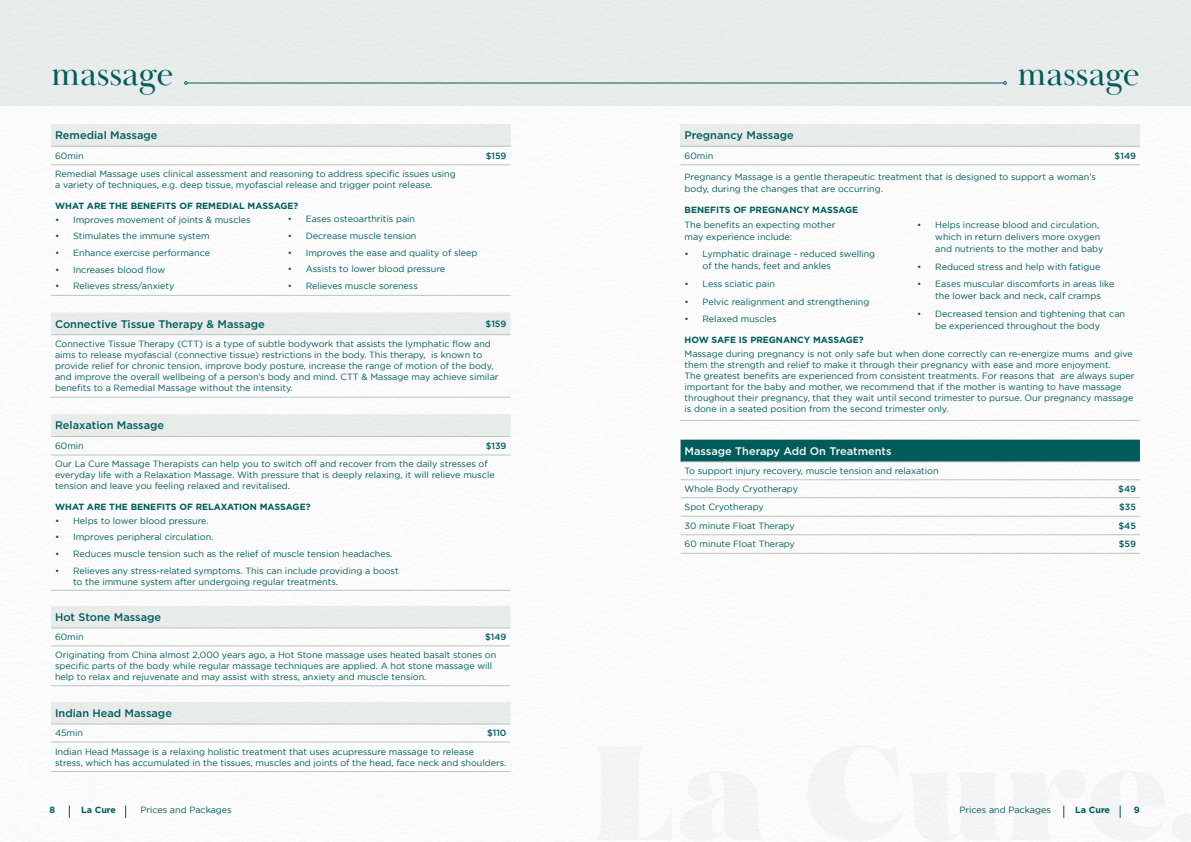
<style>
.page{position:relative;width:1191px;height:842px;background:#fff}
.page>*{position:absolute;margin:0;border:0;box-sizing:border-box;transform-origin:0 0}
.t1{font:35px "Baskerville Display PT";color:#005e5d}
.t2{font:500 11px "Gotham";color:#005e5d}
.t3{font:500 11px "Gotham";color:#fff}
.t4{font:9px/11px "Gotham";color:#005e5d}
.t5{font:700 9px "Gotham";color:#005e5d}
.t6{font:500 9px "Gotham";color:#005e5d}
</style>
<div class="page">
<img style="left:0;top:0;width:1191px;height:842px">
<h1 class="t1" style="left:51px;top:52px;width:124px">massage</h1>
<p class="t2" style="left:55px;top:129px;width:104px">Remedial Massage</p>
<p class="t4" style="left:55px;top:150px;width:30px">60min</p>
<p class="t6" style="left:486px;top:150px;width:22px">$159</p>
<p class="t4" style="left:55px;top:169px;width:402px">Remedial Massage uses clinical assessment and reasoning to address specific issues using a variety of techniques, e.g. deep tissue, myofascial release and trigger point release.</p>
<p class="t5" style="left:55px;top:200px;width:245px">WHAT ARE THE BENEFITS OF REMEDIAL MASSAGE?</p>
<p class="t4" style="left:55px;top:214px;width:197px">• Improves movement of joints &amp; muscles</p>
<p class="t4" style="left:55px;top:231px;width:156px">• Stimulates the immune system</p>
<p class="t4" style="left:55px;top:247px;width:156px">• Enhance exercise performance</p>
<p class="t4" style="left:55px;top:264px;width:111px">• Increases blood flow</p>
<p class="t4" style="left:55px;top:281px;width:121px">• Relieves stress/anxiety</p>
<p class="t4" style="left:288px;top:213px;width:129px">• Eases osteoarthritis pain</p>
<p class="t4" style="left:288px;top:230px;width:130px">• Decrease muscle tension</p>
<p class="t4" style="left:288px;top:247px;width:191px">• Improves the ease and quality of sleep</p>
<p class="t4" style="left:288px;top:263px;width:159px">• Assists to lower blood pressure</p>
<p class="t4" style="left:288px;top:280px;width:132px">• Relieves muscle soreness</p>
<p class="t2" style="left:55px;top:317px;width:211px">Connective Tissue Therapy &amp; Massage</p>
<p class="t6" style="left:485px;top:318px;width:22px">$159</p>
<p class="t4" style="left:55px;top:338px;width:445px">Connective Tissue Therapy (CTT) is a type of subtle bodywork that assists the lymphatic flow and aims to release myofascial (connective tissue) restrictions in the body. This therapy, is known to provide relief for chronic tension, improve body posture, increase the range of motion of the body, and improve the overall wellbeing of a person’s body and mind. CTT &amp; Massage may achieve similar benefits to a Remedial Massage without the intensity.</p>
<p class="t2" style="left:55px;top:419px;width:111px">Relaxation Massage</p>
<p class="t4" style="left:55px;top:440px;width:30px">60min</p>
<p class="t6" style="left:486px;top:441px;width:22px">$139</p>
<p class="t4" style="left:55px;top:458px;width:441px">Our La Cure Massage Therapists can help you to switch off and recover from the daily stresses of everyday life with a Relaxation Massage. With pressure that is deeply relaxing, it will relieve muscle tension and leave you feeling relaxed and revitalised.</p>
<p class="t5" style="left:55px;top:501px;width:257px">WHAT ARE THE BENEFITS OF RELAXATION MASSAGE?</p>
<p class="t4" style="left:55px;top:515px;width:155px">• Helps to lower blood pressure.</p>
<p class="t4" style="left:55px;top:531px;width:160px">• Improves peripheral circulation.</p>
<p class="t4" style="left:55px;top:548px;width:339px">• Reduces muscle tension such as the relief of muscle tension headaches.</p>
<p class="t4" style="left:73px;top:565px;width:327px;text-indent:-18px">• Relieves any stress-related symptoms. This can include providing a boost to the immune system after undergoing regular treatments.</p>
<p class="t2" style="left:55px;top:611px;width:108px">Hot Stone Massage</p>
<p class="t4" style="left:55px;top:631px;width:30px">60min</p>
<p class="t6" style="left:485px;top:632px;width:23px">$149</p>
<p class="t4" style="left:55px;top:649px;width:443px">Originating from China almost 2,000 years ago, a Hot Stone massage uses heated basalt stones on specific parts of the body while regular massage techniques are applied. A hot stone massage will help to relax and rejuvenate and may assist with stress, anxiety and muscle tension.</p>
<p class="t2" style="left:55px;top:707px;width:118px">Indian Head Massage</p>
<p class="t4" style="left:55px;top:727px;width:30px">45min</p>
<p class="t6" style="left:487px;top:728px;width:21px">$110</p>
<p class="t4" style="left:55px;top:746px;width:453px">Indian Head Massage is a relaxing holistic treatment that uses acupressure massage to release<br>stress, which has accumulated in the tissues, muscles and joints of the head, face neck and shoulders.</p>
<h1 class="t1" style="left:1017px;top:52px;width:124px">massage</h1>
<p class="t2" style="left:684px;top:129px;width:111px">Pregnancy Massage</p>
<p class="t4" style="left:684px;top:150px;width:30px">60min</p>
<p class="t6" style="left:1114px;top:150px;width:23px">$149</p>
<p class="t4" style="left:684px;top:171px;width:413px;line-height:12px">Pregnancy Massage is a gentle therapeutic treatment that is designed to support a woman’s body, during the changes that are occurring.</p>
<p class="t5" style="left:684px;top:204px;width:175px">BENEFITS OF PREGNANCY MASSAGE</p>
<p class="t4" style="left:684px;top:218px;width:152px;line-height:12px">The benefits an expecting mother may experience include:</p>
<p class="t4" style="left:702px;top:248px;width:174px;line-height:12px;text-indent:-18px">• Lymphatic drainage - reduced swelling of the hands, feet and ankles</p>
<p class="t4" style="left:684px;top:278px;width:92px">• Less sciatic pain</p>
<p class="t4" style="left:684px;top:296px;width:186px">• Pelvic realignment and strengthening</p>
<p class="t4" style="left:684px;top:313px;width:94px">• Relaxed muscles</p>
<p class="t5" style="left:684px;top:334px;width:181px">HOW SAFE IS PREGNANCY MASSAGE?</p>
<p class="t4" style="left:684px;top:348px;width:451px">Massage during pregnancy is not only safe but when done correctly can re-energize mums and give them the strength and relief to make it through their pregnancy with ease and more enjoyment.<br>The greatest benefits are experienced from consistent treatments. For reasons that are always super important for the baby and mother, we recommend that if the mother is wanting to have massage throughout their pregnancy, that they wait until second trimester to pursue. Our pregnancy massage is done in a seated position from the second trimester only.</p>
<p class="t4" style="left:935px;top:219px;width:169px;line-height:12px;text-indent:-18px">• Helps increase blood and circulation, which in return delivers more oxygen and nutrients to the mother and baby</p>
<p class="t4" style="left:917px;top:261px;width:185px">• Reduced stress and help with fatigue</p>
<p class="t4" style="left:917px;top:278px;width:199px;line-height:12px;text-align:center">• Eases muscular discomforts in areas like the lower back and neck, calf cramps</p>
<p class="t4" style="left:935px;top:308px;width:191px;line-height:12px;text-indent:-18px">• Decreased tension and tightening that can be experienced throughout the body</p>
<p class="t3" style="left:684px;top:445px;width:208px">Massage Therapy Add On Treatments</p>
<p class="t4" style="left:684px;top:462px;width:255px;line-height:17.9px">To support injury recovery, muscle tension and relaxation<br>Whole Body Cryotherapy</p>
<p class="t6" style="left:1118px;top:484px;width:19px">$49</p>
<p class="t4" style="left:684px;top:501px;width:81px">Spot Cryotherapy</p>
<p class="t6" style="left:1119px;top:502px;width:18px">$35</p>
<p class="t4" style="left:684px;top:520px;width:112px">30 minute Float Therapy</p>
<p class="t6" style="left:1118px;top:520px;width:19px">$45</p>
<p class="t4" style="left:684px;top:538px;width:112px">60 minute Float Therapy</p>
<p class="t6" style="left:1118px;top:539px;width:19px">$59</p>
<p class="t5" style="left:49px;top:805px;width:7px">8</p>
<p class="t5" style="left:81px;top:805px;width:36px">La Cure</p>
<p class="t4" style="left:140px;top:804px;width:93px">Prices and Packages</p>
<p class="t4" style="left:959px;top:804px;width:93px">Prices and Packages</p>
<p class="t5" style="left:1075px;top:805px;width:36px">La Cure</p>
<p class="t5" style="left:1133px;top:805px;width:7px">9</p>
</div>
